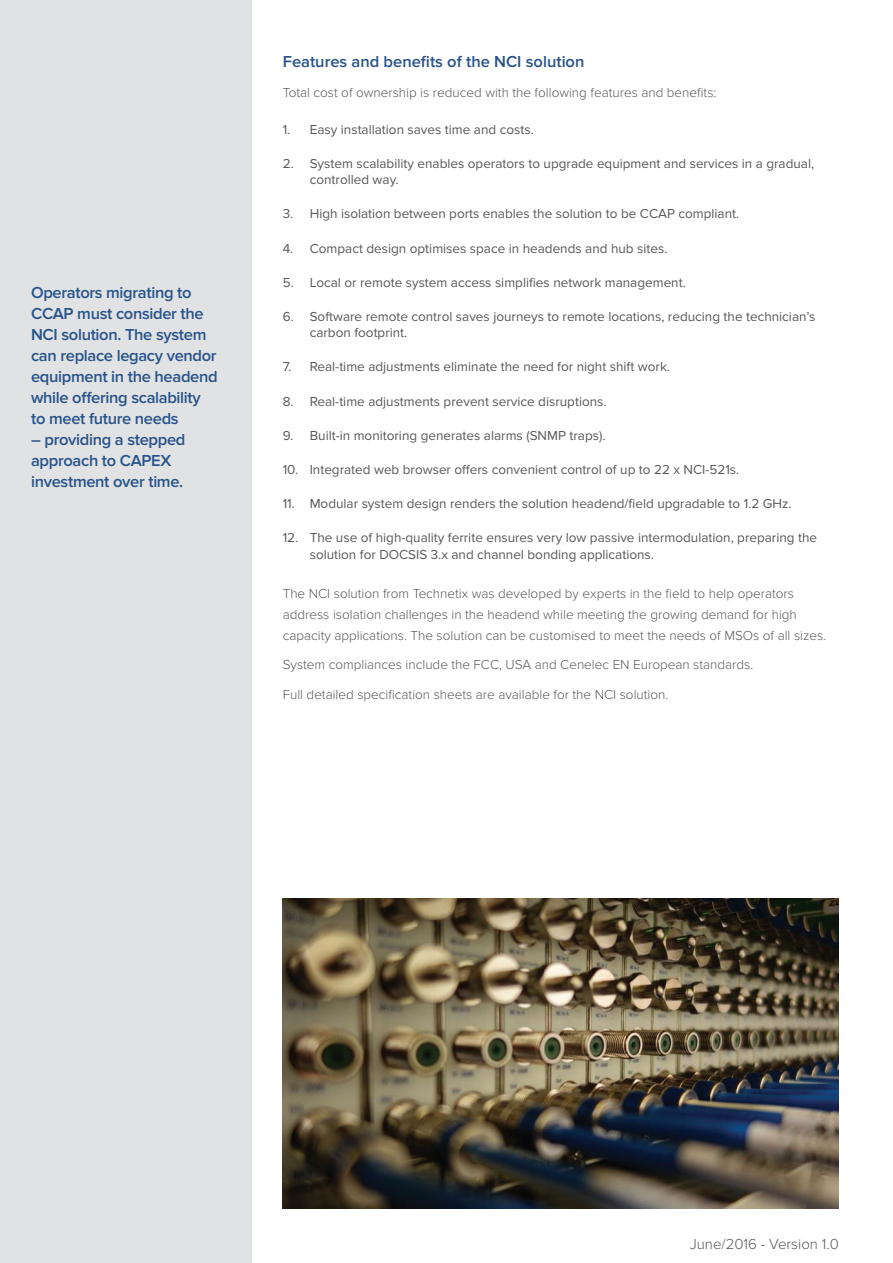
<style>
.page{position:relative;width:893px;height:1263px;background:#fff}
.page>*{position:absolute;margin:0;border:0;box-sizing:border-box;transform-origin:0 0}
.Contents_Copy_Bold{font:600 16.5px/21px "Proxima Nova";letter-spacing:-.02em;color:#275389}
.Contents_Copy_Bold-2{font:600 16.5px "Proxima Nova";color:#275389}
.t1{font:300 15px "Proxima Nova";color:#57585a}
.t2{font:13.5px/16.2px "Proxima Nova";color:#57585a}
.Body_Copy{font:300 13.5px/21px "Proxima Nova";color:#57585a}
</style>
<div class="page">
<div style="left:0;top:0;width:252px;height:1263px;background:#e1e2e4"></div>
<img style="left:283px;top:898px;width:556px;height:311px">
<p class="Contents_Copy_Bold" style="left:31px;top:283px;width:188px">Operators migrating to<br>CCAP must consider the<br>NCI solution. The system can replace legacy vendor equipment in the headend while offering scalability to meet future needs</p>
<p class="Contents_Copy_Bold" style="left:31px;top:430px;width:156px">– providing a stepped approach to CAPEX investment over time.</p>
<p class="Contents_Copy_Bold-2" style="left:283px;top:52px;width:303px">Features and benefits of the NCI solution</p>
<p class="Body_Copy" style="left:283px;top:82px;width:435px">Total cost of ownership is reduced with the following features and benefits:</p>
<p class="t2" style="left:283px;top:122px;width:253px">1. Easy installation saves time and costs.</p>
<p class="t2" style="left:310px;top:156px;width:506px;text-indent:-27px">2. System scalability enables operators to upgrade equipment and services in a gradual, controlled way.</p>
<p class="t2" style="left:283px;top:206px;width:458px">3. High isolation between ports enables the solution to be CCAP compliant.</p>
<p class="t2" style="left:283px;top:240px;width:386px">4. Compact design optimises space in headends and hub sites.</p>
<p class="t2" style="left:283px;top:275px;width:405px">5. Local or remote system access simplifies network management.</p>
<p class="t2" style="left:310px;top:309px;width:507px;text-indent:-27px">6. Software remote control saves journeys to remote locations, reducing the technician’s carbon footprint.</p>
<p class="t2" style="left:283px;top:359px;width:389px">7. Real-time adjustments eliminate the need for night shift work.</p>
<p class="t2" style="left:283px;top:393px;width:325px">8. Real-time adjustments prevent service disruptions.</p>
<p class="t2" style="left:283px;top:428px;width:324px">9. Built-in monitoring generates alarms (SNMP traps).</p>
<p class="t2" style="left:283px;top:462px;width:458px">10. Integrated web browser offers convenient control of up to 22 x NCI-521s.</p>
<p class="t2" style="left:283px;top:496px;width:510px">11. Modular system design renders the solution headend/field upgradable to 1.2 GHz.</p>
<p class="t2" style="left:310px;top:530px;width:509px;text-indent:-27px">12. The use of high-quality ferrite ensures very low passive intermodulation, preparing the solution for DOCSIS 3.x and channel bonding applications.</p>
<p class="Body_Copy" style="left:283px;top:583px;width:545px">The NCI solution from Technetix was developed by experts in the field to help operators address isolation challenges in the headend while meeting the growing demand for high capacity applications. The solution can be customised to meet the needs of MSOs of all sizes.</p>
<p class="Body_Copy" style="left:283px;top:654px;width:472px">System compliances include the FCC, USA and Cenelec EN European standards.</p>
<p class="Body_Copy" style="left:283px;top:684px;width:387px">Full detailed specification sheets are available for the NCI solution.</p>
<p class="t1" style="left:690px;top:1235px;width:151px">June/2016 - Version 1.0</p>
</div>
